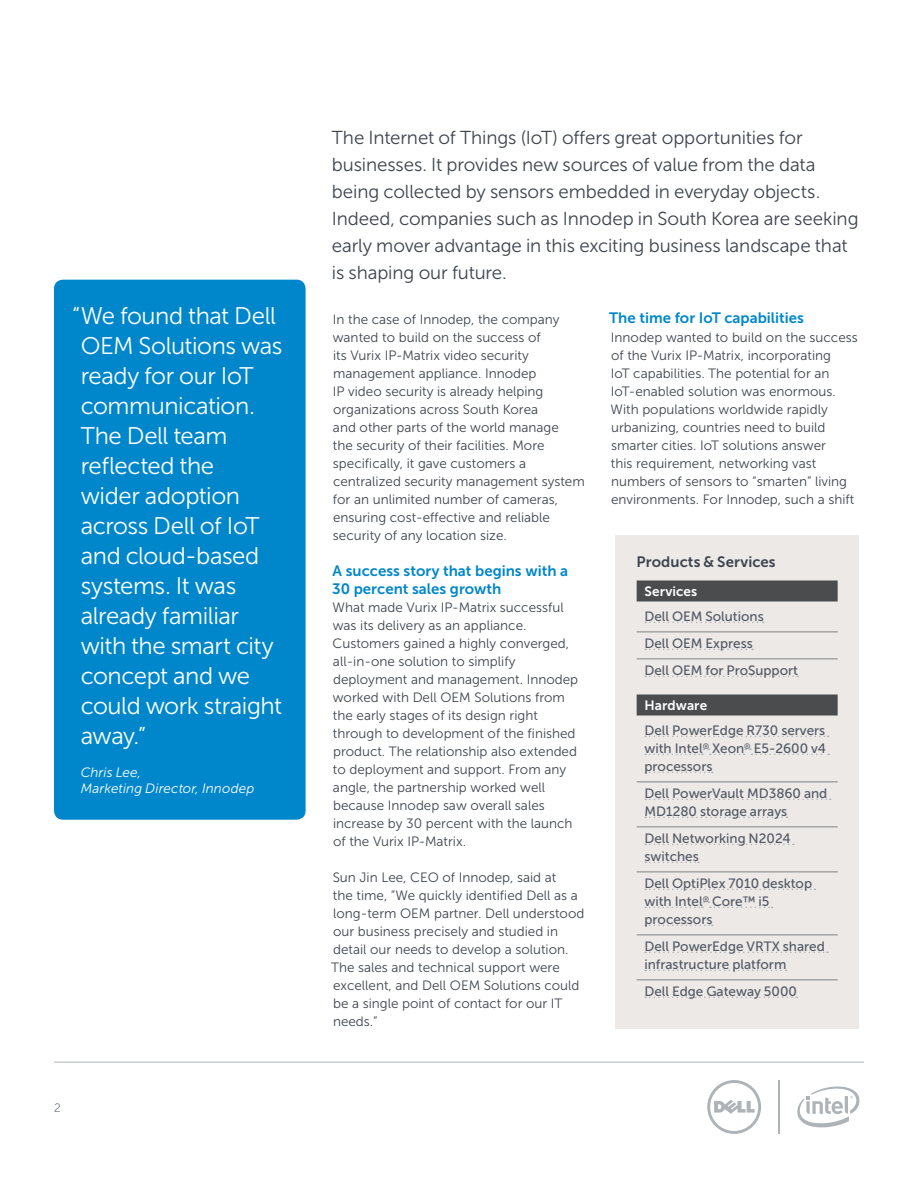
<style>
.page{position:relative;width:918px;height:1188px;background:#fff}
.page>*{position:absolute;margin:0;border:0;box-sizing:border-box;transform-origin:0 0}
.Pull_quote_in_box{font:24px/30px "Museo Sans For Dell 300";letter-spacing:-.02em;color:#fff}
.Intro_paragraph_Dell{font:18.75px/27px "Museo Sans For Dell 300";letter-spacing:-.005em;color:#3e444f}
.Subhead_Dell_Blue{font:15px/18px "Museo Sans For Dell 700";color:#0087cb}
.Paragraph_subhead_De{font:15px "Museo Sans For Dell 700";letter-spacing:.005em;color:#3e444f}
.Body_copy_Dell_Dark{font:13.5px/18px "Museo Sans For Dell 300";color:#3e444f}
.body_copy_with_rule{font:13.5px/18px "Museo Sans For Dell 500";color:#525863}
.body_copy{font:13.5px/18px "Museo Sans For Dell 500";color:#525863;text-align:justify}
.Pull_quote_in_box-2{font:italic 13.5px/16.2px "Museo Sans For Dell 300";letter-spacing:.005em;color:#fff}
.Subhead_in_box{font:13.5px "Museo Sans For Dell 700";letter-spacing:.01em;color:#fff}
.t1{font:12px "Museo Sans For Dell 100";color:#3e444f}
</style>
<div class="page">
<hr style="left:54px;top:1062px;width:810px;height:1px;background:#aeb3b8">
<hr style="left:778px;top:1080px;width:2px;height:54px;background:#aeb3b8">
<svg style="left:707px;top:1080px;width:54px;height:54px"></svg>
<svg style="left:797px;top:1086px;width:63px;height:42px"></svg>
<div style="left:616px;top:535px;width:243px;height:494px;background:#ece9e7"></div>
<div style="left:637px;top:580px;width:201px;height:22px;background:#4b4c4d"></div>
<svg style="left:645px;top:622px;width:119px;height:1px"></svg>
<hr style="left:637px;top:632px;width:201px;height:1px;background:#808285">
<svg style="left:645px;top:649px;width:108px;height:1px"></svg>
<hr style="left:637px;top:658px;width:201px;height:1px;background:#808285">
<svg style="left:645px;top:676px;width:153px;height:1px"></svg>
<div style="left:637px;top:694px;width:201px;height:22px;background:#4b4c4d"></div>
<svg style="left:645px;top:736px;width:184px;height:1px"></svg>
<svg style="left:645px;top:749px;width:184px;height:6px"></svg>
<svg style="left:645px;top:772px;width:68px;height:1px"></svg>
<hr style="left:637px;top:782px;width:201px;height:1px;background:#808285">
<svg style="left:645px;top:799px;width:186px;height:1px"></svg>
<svg style="left:645px;top:817px;width:143px;height:1px"></svg>
<hr style="left:637px;top:826px;width:201px;height:1px;background:#808285">
<svg style="left:645px;top:844px;width:149px;height:1px"></svg>
<svg style="left:645px;top:862px;width:54px;height:1px"></svg>
<hr style="left:637px;top:872px;width:201px;height:1px;background:#808285">
<svg style="left:645px;top:889px;width:170px;height:1px"></svg>
<svg style="left:645px;top:902px;width:128px;height:6px"></svg>
<svg style="left:645px;top:925px;width:68px;height:1px"></svg>
<hr style="left:637px;top:934px;width:201px;height:1px;background:#808285">
<svg style="left:645px;top:952px;width:183px;height:1px"></svg>
<svg style="left:645px;top:970px;width:142px;height:1px"></svg>
<hr style="left:637px;top:980px;width:201px;height:1px;background:#808285">
<svg style="left:645px;top:997px;width:152px;height:1px"></svg>
<div style="left:54px;top:280px;width:252px;height:540px;background:#0087cb;border-radius:9px"></div>
<p class="Pull_quote_in_box" style="left:81px;top:301px;width:203px;text-indent:-9px">“We found that Dell<br>OEM Solutions was ready for our IoT communication.<br>The Dell team reflected the<br>wider adoption across Dell of IoT and cloud-based systems. It was already familiar with the smart city concept and we could work straight away.”</p>
<p class="Pull_quote_in_box-2" style="left:81px;top:764px;width:175px">Chris Lee,<br>Marketing Director, Innodep</p>
<p class="t1" style="left:54px;top:1101px;width:8px">2</p>
<p class="Intro_paragraph_Dell" style="left:332px;top:124px;width:528px">The Internet of Things (IoT) offers great opportunities for businesses. It provides new sources of value from the data being collected by sensors embedded in everyday objects.<br>Indeed, companies such as Innodep in South Korea are seeking early mover advantage in this exciting business landscape that is shaping our future.</p>
<p class="Body_copy_Dell_Dark" style="left:333px;top:310px;width:253px">In the case of Innodep, the company wanted to build on the success of<br>its Vurix IP-Matrix video security management appliance. Innodep<br>IP video security is already helping organizations across South Korea<br>and other parts of the world manage<br>the security of their facilities. More specifically, it gave customers a centralized security management system for an unlimited number of cameras, ensuring cost-effective and reliable security of any location size.</p>
<p class="Subhead_Dell_Blue" style="left:332px;top:562px;width:238px">A success story that begins with a<br>30 percent sales growth</p>
<p class="Body_copy_Dell_Dark" style="left:333px;top:598px;width:247px">What made Vurix IP-Matrix successful was its delivery as an appliance.<br>Customers gained a highly converged, all-in-one solution to simplify deployment and management. Innodep worked with Dell OEM Solutions from the early stages of its design right through to development of the finished product. The relationship also extended to deployment and support. From any angle, the partnership worked well because Innodep saw overall sales increase by 30 percent with the launch of the Vurix IP-Matrix.</p>
<p class="Body_copy_Dell_Dark" style="left:331px;top:868px;width:255px">Sun Jin Lee, CEO of Innodep, said at<br>the time, “We quickly identified Dell as a long-term OEM partner. Dell understood our business precisely and studied in detail our needs to develop a solution.<br>The sales and technical support were excellent, and Dell OEM Solutions could be a single point of contact for our IT needs.”</p>
<p class="Subhead_Dell_Blue" style="left:609px;top:309px;width:196px">The time for IoT capabilities</p>
<p class="Body_copy_Dell_Dark" style="left:611px;top:328px;width:249px">Innodep wanted to build on the success of the Vurix IP-Matrix, incorporating<br>IoT capabilities. The potential for an IoT-enabled solution was enormous.<br>With populations worldwide rapidly urbanizing, countries need to build smarter cities. IoT solutions answer<br>this requirement, networking vast numbers of sensors to “smarten” living environments. For Innodep, such a shift</p>
<p class="Paragraph_subhead_De" style="left:637px;top:553px;width:141px">Products &amp; Services</p>
<p class="Subhead_in_box" style="left:644px;top:583px;width:54px">Services</p>
<p class="body_copy" style="left:644px;top:607px;width:121px">Dell OEM Solutions</p>
<p class="body_copy_with_rule" style="left:644px;top:634px;width:110px">Dell OEM Express</p>
<p class="body_copy_with_rule" style="left:644px;top:661px;width:155px">Dell OEM for ProSupport</p>
<p class="Subhead_in_box" style="left:644px;top:697px;width:64px">Hardware</p>
<p class="body_copy" style="left:644px;top:721px;width:183px">Dell PowerEdge R730 servers with Intel<sup>®</sup> Xeon<sup>®</sup> E5-2600 v4 processors</p>
<p class="body_copy_with_rule" style="left:644px;top:784px;width:184px">Dell PowerVault MD3860 and<br>MD1280 storage arrays</p>
<p class="body_copy_with_rule" style="left:644px;top:829px;width:148px">Dell Networking N2024 switches</p>
<p class="body_copy_with_rule" style="left:644px;top:874px;width:169px">Dell OptiPlex 7010 desktop with Intel<sup>®</sup> Core™ i5 processors</p>
<p class="body_copy_with_rule" style="left:644px;top:937px;width:182px">Dell PowerEdge VRTX shared infrastructure platform</p>
<p class="body_copy_with_rule" style="left:644px;top:982px;width:154px">Dell Edge Gateway 5000</p>
</div>
